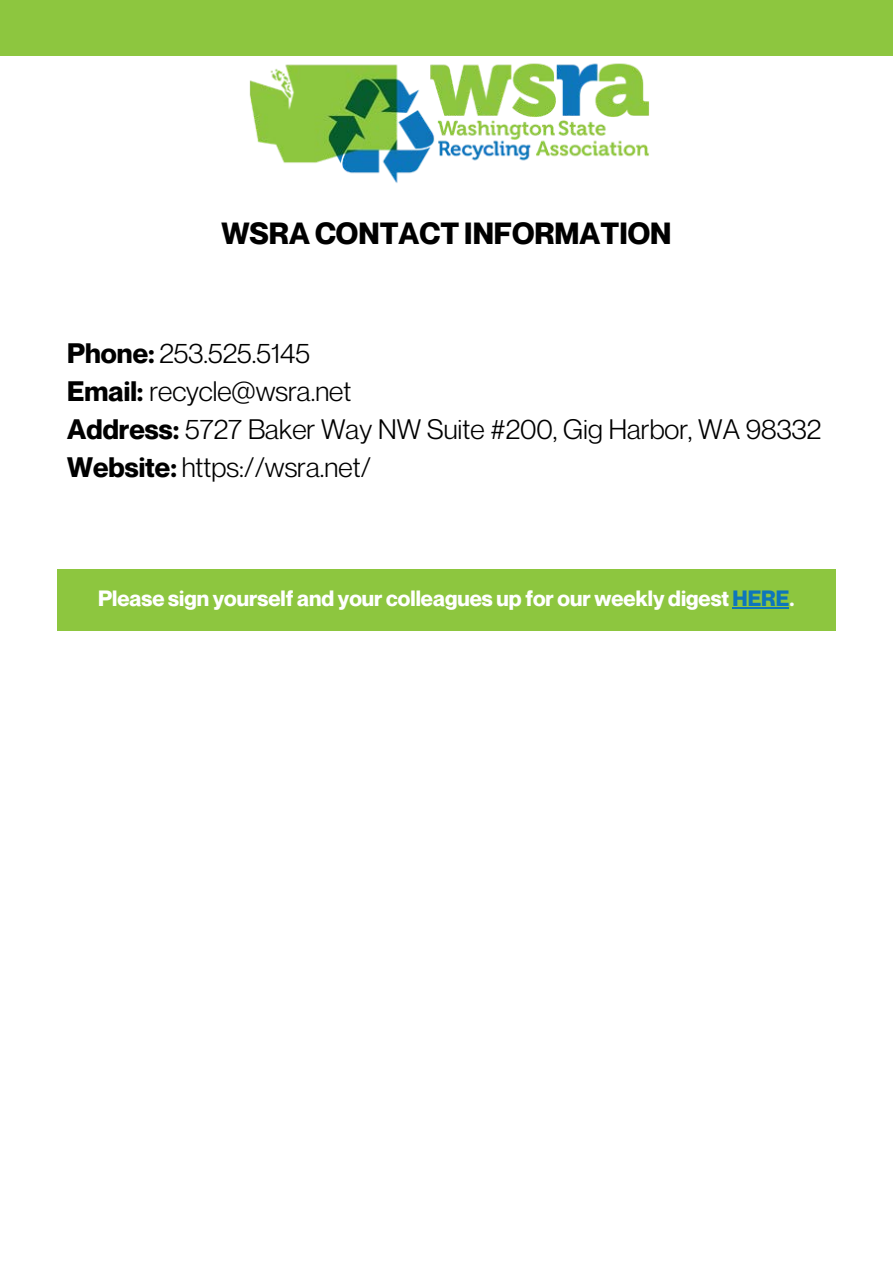
<style>
.page{position:relative;width:893px;height:1264px;background:#fff}
.page>*{position:absolute;margin:0;border:0;box-sizing:border-box;transform-origin:0 0}
.t1{font:700 30px "Neue Montreal";color:#000}
.t2{font:27.6px/38.2px "Neue Montreal";color:#000}
.t3{font:700 21.6px "Neue Montreal";color:#fff}
.s1{font-weight:700}
.s2{color:#0e76bb}
</style>
<div class="page">
<div style="left:57px;top:569px;width:778px;height:61px;background:#8dc63f"></div>
<hr style="left:732px;top:607px;width:57px;height:1px;background:#0e76bb">
<img style="left:249px;top:63px;width:401px;height:120px">
<div style="left:0;top:0;width:892px;height:56px;background:#8dc63f"></div>
<p class="t1" style="left:221px;top:214px;width:451px">WSRA CONTACT INFORMATION</p>
<p class="t2" style="left:67px;top:333px;width:755px"><span class="s1">Phone:</span> 253.525.5145<br><span class="s1">Email:</span> recycle@wsra.net<br><span class="s1">Address:</span> 5727 Baker Way NW Suite #200, Gig Harbor, WA 98332<br><span class="s1">Website:</span> https://wsra.net/</p>
<p class="t3" style="left:98px;top:585px;width:698px">Please sign yourself and your colleagues up for our weekly digest <span class="s2">HERE</span>.</p>
</div>
